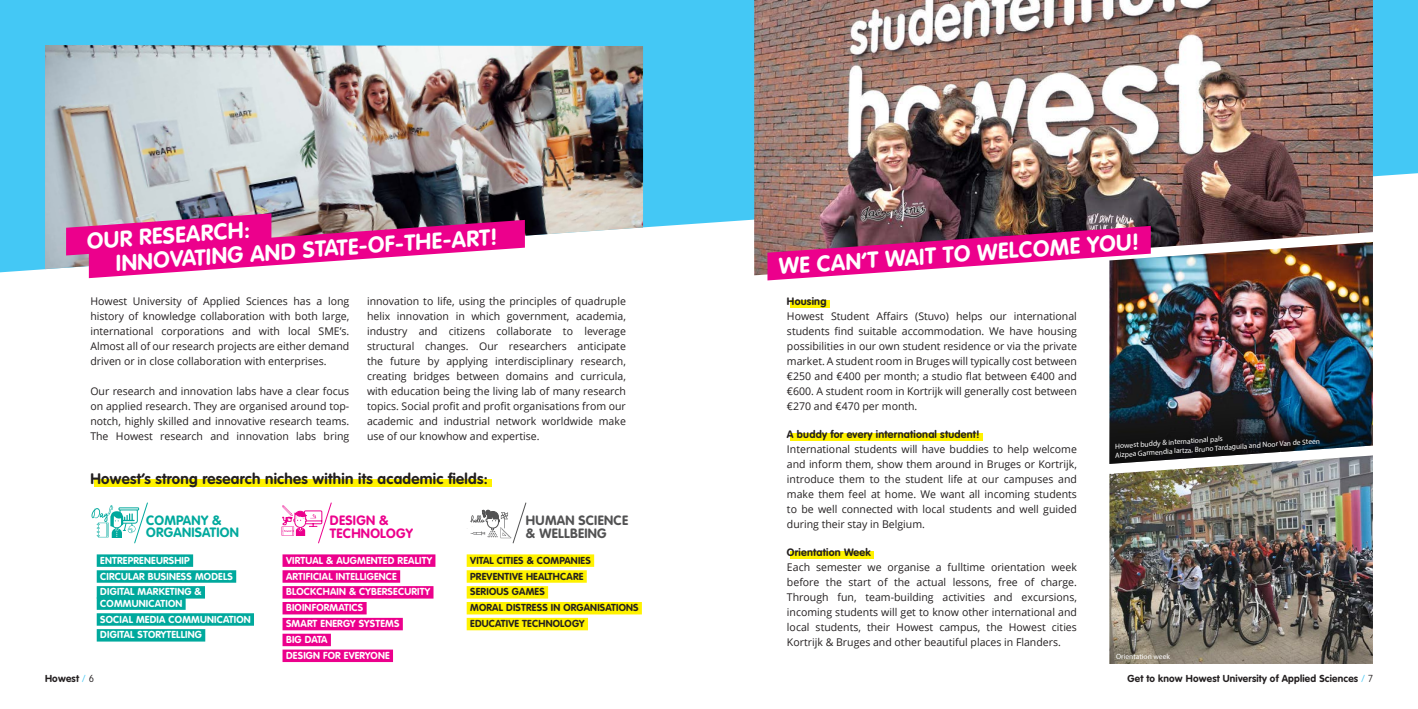
<style>
.page{position:relative;width:1418px;height:709px;background:#fff}
.page>*{position:absolute;margin:0;border:0;box-sizing:border-box;transform-origin:0 0}
.t1{font:700 22.5px/24.1px "VAG Rounded Std";color:#fff}
.t2{font:700 15px "VAG Rounded Std";letter-spacing:.02em;color:#231f20}
.t3{font:700 13.38px/13.1px "VAG Rounded Std";letter-spacing:.02em;color:#525253}
.t4{font:700 13.38px/11.8px "VAG Rounded Std";letter-spacing:.02em;color:#00a99d}
.t5{font:700 13.38px/13.1px "VAG Rounded Std";letter-spacing:.02em;color:#ec008c}
.t6{font:10.62px/15px "Open Sans";color:#231f20;text-align:justify}
.t7{font:700 10.62px "VAG Rounded Std";letter-spacing:.02em;color:#231f20}
.t8{font:700 10px/15.9px "VAG Rounded Std";letter-spacing:.02em;color:#fff}
.t9{font:700 10px/15.9px "VAG Rounded Std";letter-spacing:.02em;color:#231f20}
.t10{font:7.5px/9px "Myriad Pro";color:#fff}
.s1{font-weight:100;color:#44c8f5}
.s2{font-weight:100}
</style>
<div class="page">
<svg style="left:0;top:0;width:1417px;height:272px;background:#5bcef5"></svg>
<img style="left:45px;top:45px;width:598px;height:224px">
<div style="left:790px;top:300px;width:39px;height:7px;background:#fff200"></div>
<div style="left:790px;top:433px;width:193px;height:7px;background:#fff200"></div>
<div style="left:790px;top:551px;width:84px;height:7px;background:#fff200"></div>
<div style="left:94px;top:479px;width:397px;height:8px;background:#fff200"></div>
<svg style="left:66px;top:213px;width:459px;height:65px"></svg>
<svg style="left:91px;top:502px;width:57px;height:41px"></svg>
<svg style="left:281px;top:502px;width:51px;height:41px"></svg>
<svg style="left:470px;top:502px;width:57px;height:42px"></svg>
<div style="left:97px;top:554px;width:96px;height:13px;background:#00a99d"></div>
<div style="left:97px;top:570px;width:139px;height:12px;background:#00a99d"></div>
<div style="left:97px;top:586px;width:108px;height:12px;background:#00a99d"></div>
<div style="left:97px;top:597px;width:89px;height:13px;background:#00a99d"></div>
<div style="left:97px;top:613px;width:157px;height:12px;background:#00a99d"></div>
<div style="left:97px;top:629px;width:108px;height:12px;background:#00a99d"></div>
<div style="left:282px;top:554px;width:153px;height:13px;background:#ec008c"></div>
<div style="left:282px;top:570px;width:118px;height:12px;background:#ec008c"></div>
<div style="left:282px;top:586px;width:151px;height:12px;background:#ec008c"></div>
<div style="left:282px;top:602px;width:84px;height:12px;background:#ec008c"></div>
<div style="left:282px;top:618px;width:121px;height:12px;background:#ec008c"></div>
<div style="left:282px;top:633px;width:49px;height:13px;background:#ec008c"></div>
<div style="left:282px;top:649px;width:111px;height:13px;background:#ec008c"></div>
<div style="left:466px;top:554px;width:128px;height:13px;background:#fff200"></div>
<div style="left:466px;top:570px;width:120px;height:12px;background:#fff200"></div>
<div style="left:466px;top:586px;width:82px;height:12px;background:#fff200"></div>
<div style="left:466px;top:602px;width:176px;height:12px;background:#fff200"></div>
<div style="left:466px;top:618px;width:122px;height:12px;background:#fff200"></div>
<img style="left:1109px;top:464px;width:263px;height:200px">
<img style="left:1109px;top:280px;width:263px;height:184px">
<img style="left:754px;top:0;width:618px;height:275px">
<svg style="left:767px;top:226px;width:383px;height:54px"></svg>
<h1 class="t1" style="left:113px;top:227px;width:384px;text-indent:-27px;rotate:-4deg">OUR RESEARCH:<br>INNOVATING AND STATE-OF-THE-ART!</h1>
<h1 class="t1" style="left:777px;top:255px;width:363px;rotate:-4deg">WE CAN’T WAIT TO WELCOME YOU!</h1>
<p class="t6" style="left:90px;top:293px;width:260px">Howest University of Applied Sciences has a long history of knowledge collaboration with both large, international corporations and with local SME’s.<br>Almost all of our research projects are either demand driven or in close collaboration with enterprises.</p>
<p class="t6" style="left:90px;top:385px;width:260px">Our research and innovation labs have a clear focus on applied research. They are organised around top&shy;notch, highly skilled and innovative research teams.<br>The Howest research and innovation labs bring</p>
<p class="t6" style="left:367px;top:293px;width:260px">innovation to life, using the principles of quadruple helix innovation in which government, academia, industry and citizens collaborate to leverage structural changes. Our researchers anticipate the future by applying interdisciplinary research, creating bridges between domains and curricula, with education being the living lab of many research topics. Social profit and profit organisations from our academic and industrial network worldwide make use of our knowhow and expertise.</p>
<p class="t7" style="left:787px;top:295px;width:41px">Housing</p>
<p class="t6" style="left:787px;top:308px;width:291px">Howest Student Affairs (Stuvo) helps our international students find suitable accommodation. We have housing possibilities in our own student residence or via the private market. A student room in Bruges will typically cost between €250 and €400 per month; a studio flat between €400 and €600. A student room in Kortrijk will generally cost between €270 and €470 per month.</p>
<p class="t7" style="left:787px;top:428px;width:194px">A buddy for every international student!</p>
<p class="t6" style="left:787px;top:442px;width:291px">International students will have buddies to help welcome and inform them, show them around in Bruges or Kortrijk, introduce them to the student life at our campuses and make them feel at home. We want all incoming students to be well connected with local students and well guided during their stay in Belgium.</p>
<p class="t7" style="left:787px;top:546px;width:85px">Orientation Week</p>
<p class="t6" style="left:787px;top:559px;width:291px">Each semester we organise a fulltime orientation week before the start of the actual lessons, free of charge.<br>Through fun, team-building activities and excursions, incoming students will get to know other international and local students, their Howest campus, the Howest cities Kortrijk &amp; Bruges and other beautiful places in Flanders.</p>
<h2 class="t2" style="left:90px;top:470px;width:399px">Howest’s strong research niches within its academic fields:</h2>
<p class="t4" style="left:146px;top:514px;width:94px">COMPANY &amp;<br>ORGANISATION</p>
<p class="t5" style="left:330px;top:514px;width:84px">DESIGN &amp;<br>TECHNOLOGY</p>
<p class="t3" style="left:526px;top:514px;width:104px">HUMAN SCIENCE &amp; WELLBEING</p>
<p class="t8" style="left:100px;top:552px;width:134px">ENTREPRENEURSHIP<br>CIRCULAR BUSINESS MODELS<br>DIGITAL MARKETING &amp;</p>
<p class="t8" style="left:100px;top:595px;width:152px">COMMUNICATION<br>SOCIAL MEDIA COMMUNICATION<br>DIGITAL STORYTELLING</p>
<p class="t8" style="left:286px;top:552px;width:147px">VIRTUAL &amp; AUGMENTED REALITY<br>ARTIFICIAL INTELLIGENCE<br>BLOCKCHAIN &amp; CYBERSECURITY<br>BIOINFORMATICS<br>SMART ENERGY SYSTEMS<br>BIG DATA<br>DESIGN FOR EVERYONE</p>
<p class="t9" style="left:470px;top:552px;width:170px">VITAL CITIES &amp; COMPANIES<br>PREVENTIVE HEALTHCARE<br>SERIOUS GAMES<br>MORAL DISTRESS IN ORGANISATIONS<br>EDUCATIVE TECHNOLOGY</p>
<p class="t10" style="left:1114px;top:442px;width:207px;rotate:-4deg">Howest buddy &amp; international pals<br>Aizpea Garmendia Iartza, Bruno Tardaguila and Noor Van de Steen</p>
<p class="t10" style="left:1116px;top:653px;width:55px">Orientation week</p>
<p class="t9" style="left:45px;top:670px;width:50px">Howest <span class="s1">/</span> <span class="s2">6</span></p>
<p class="t9" style="left:1127px;top:670px;width:247px">Get to know Howest University of Applied Sciences <span class="s1">/</span> <span class="s2">7</span></p>
</div>
